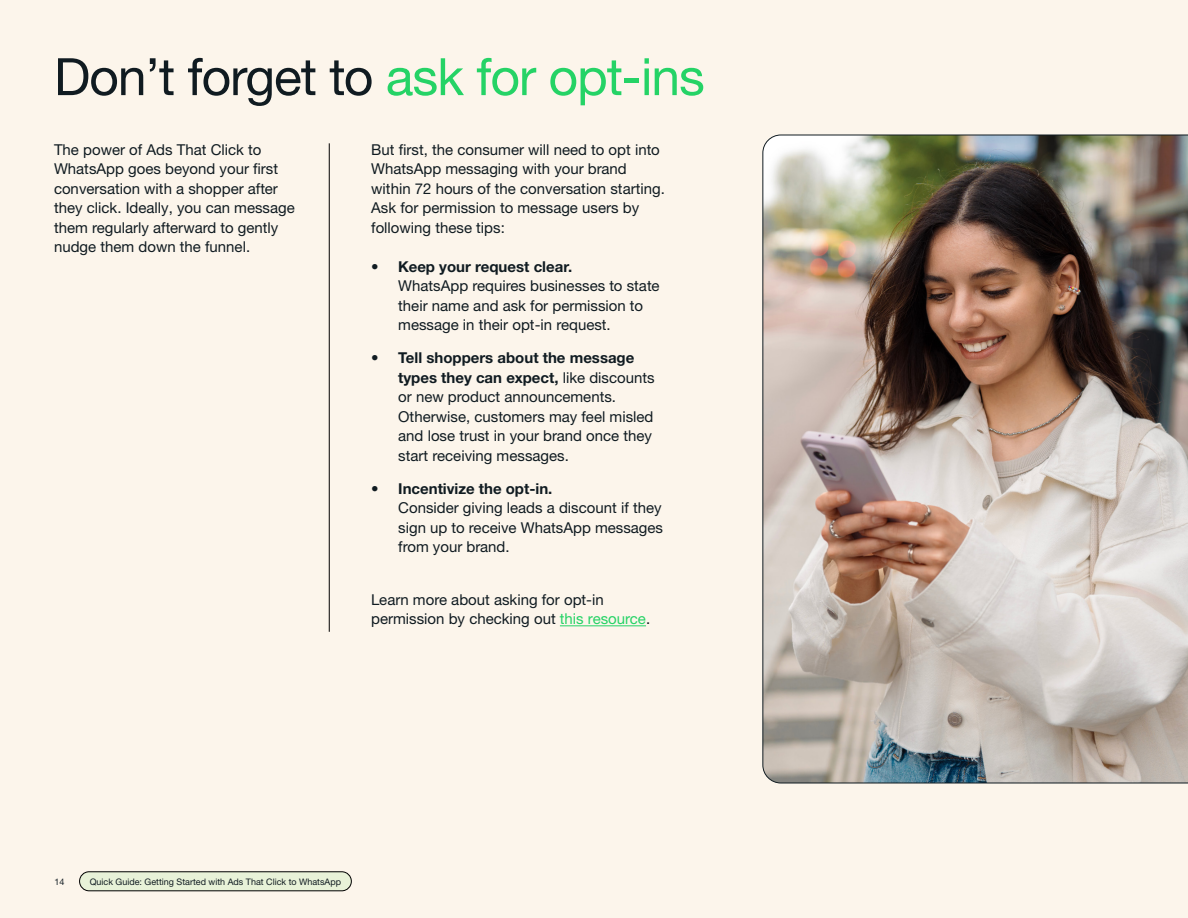
<style>
.page{position:relative;width:1188px;height:918px;background:#fcf5eb}
.page>*{position:absolute;margin:0;border:0;box-sizing:border-box;transform-origin:0 0}
.t1{font:51.6px "Helvetica Neue World 55 Roman";letter-spacing:-.02em;color:#101b21}
.t2{font:15px/19.5px "Helvetica Neue World 55 Roman";color:#101b21}
.t3{font:700 15px/19.5px "Helvetica Neue World 75";color:#101b21}
.t4{font:9px "Helvetica Neue World 55 Roman";color:#101b21}
.s1{color:#25d366}
.s2{font-family:"Helvetica Neue World 55 Roman";font-weight:400}
</style>
<div class="page">
<div style="left:80px;top:872px;width:271px;height:19px;background:#e8f2d8;border-radius:10px"></div>
<div style="left:79px;top:872px;width:273px;height:19px;border:1px solid #000;border-radius:10px"></div>
<hr style="left:560px;top:625px;width:86px;height:1px;background:#25d366">
<img style="left:762px;top:134px;width:426px;height:650px">
<hr style="left:329px;top:143px;width:1px;height:489px;background:#000">
<h1 class="t1" style="left:54px;top:47px;width:652px">Don’t forget to <span class="s1">ask for opt-ins</span></h1>
<p class="t2" style="left:54px;top:140px;width:242px">The power of Ads That Click to<br>WhatsApp goes beyond your first conversation with a shopper after they click. Ideally, you can message them regularly afterward to gently nudge them down the funnel.</p>
<p class="t2" style="left:371px;top:140px;width:295px">But first, the consumer will need to opt into WhatsApp messaging with your brand within 72 hours of the conversation starting.<br>Ask for permission to message users by following these tips:</p>
<p class="t3" style="left:371px;top:257px;width:203px">• Keep your request clear.</p>
<p class="t2" style="left:398px;top:276px;width:263px">WhatsApp requires businesses to state their name and ask for permission to message in their opt-in request.</p>
<p class="t3" style="left:398px;top:348px;width:258px;text-indent:-27px">• Tell shoppers about the message types they can expect, <span class="s2">like discounts</span></p>
<p class="t2" style="left:398px;top:387px;width:257px">or new product announcements.<br>Otherwise, customers may feel misled and lose trust in your brand once they start receiving messages.</p>
<p class="t3" style="left:371px;top:479px;width:183px">• Incentivize the opt-in.</p>
<p class="t2" style="left:398px;top:498px;width:266px;text-align:justify">Consider giving leads a discount if they sign up to receive WhatsApp messages from your brand.</p>
<p class="t2" style="left:371px;top:590px;width:280px">Learn more about asking for opt-in permission by checking out <span class="s1">this resource</span>.</p>
<p class="t4" style="left:54px;top:876px;width:12px">14</p>
<p class="t4" style="left:90px;top:876px;width:253px">Quick Guide: Getting Started with Ads That Click to WhatsApp</p>
</div>
